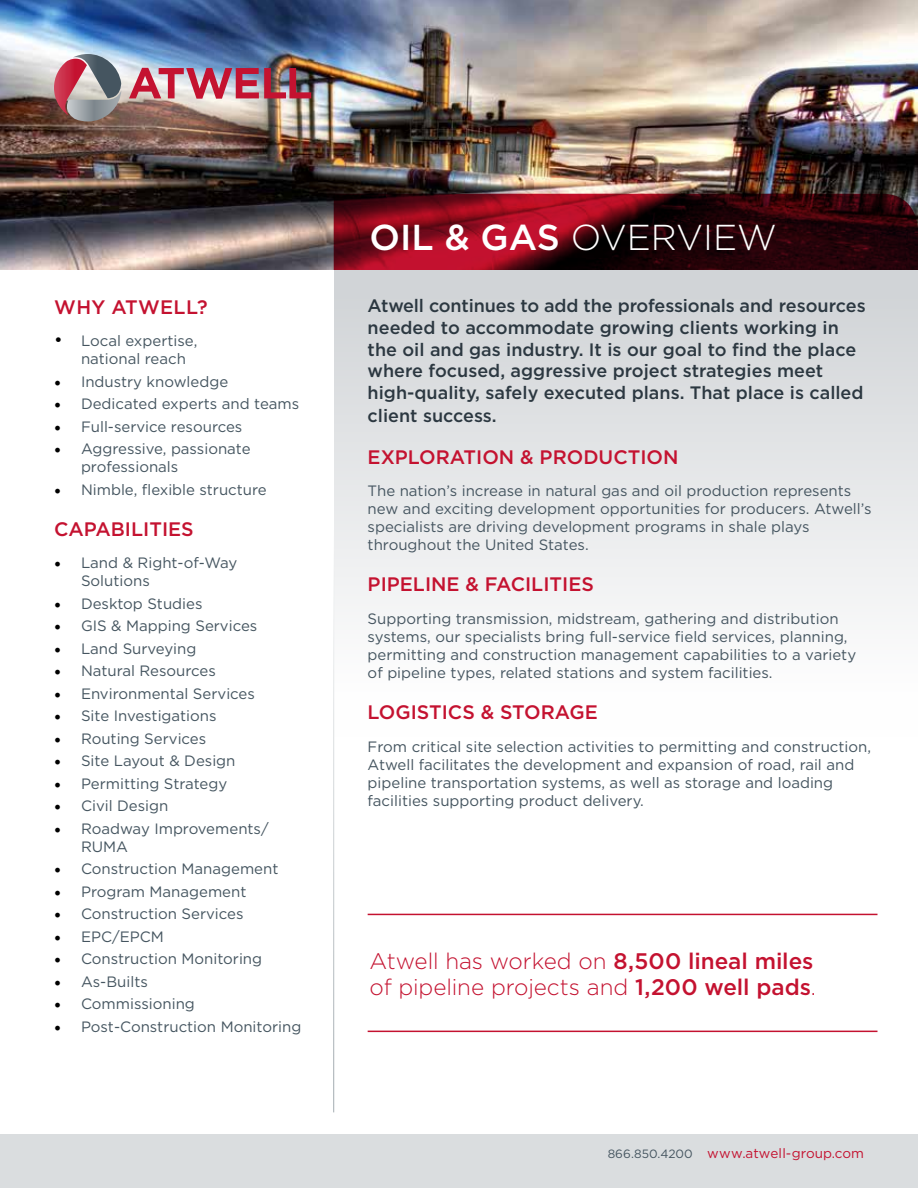
<style>
.page{position:relative;width:918px;height:1188px;background:#fff}
.page>*{position:absolute;margin:0;border:0;box-sizing:border-box;transform-origin:0 0}
.t1{font:300 36px "Gotham";color:#fff}
.t2{font:300 22.5px/25.5px "Gotham";letter-spacing:-.005em;color:#c41230}
.t3{font:500 19.5px "Gotham";color:#c41230}
.t4{font:500 19.5px "Gotham";letter-spacing:.02em;color:#c41230}
.t5{font:500 18px/21.6px "Gotham";color:#2c3841}
.t6{font:15px/18px "Gotham";color:#455560}
.t7{font:13.5px "Gotham";color:#c41230}
.s1{font-size:18px;color:#000}
.s2{font-family:"Minion Pro";font-size:18px;color:#000}
.s3{font-weight:500}
.s4{font-size:12px;color:#455560}
</style>
<div class="page">
<img style="left:0;top:0;width:918px;height:270px">
<div style="left:334px;top:270px;width:584px;height:467px;background:linear-gradient(to bottom,#cfd2d5,#fff)"></div>
<img style="left:23px;top:27px;width:293px;height:133px;border-radius:50%">
<img style="left:129px;top:68px;width:182px;height:31px">
<img style="left:54px;top:59px;width:12px;height:57px">
<svg style="left:66px;top:54px;width:56px;height:67px;background:#9d8a90"></svg>
<div style="left:0;top:1134px;width:918px;height:54px;background:#dadddf"></div>
<svg style="left:334px;top:194px;width:584px;height:76px;background:#530712"></svg>
<hr style="left:333px;top:270px;width:1px;height:842px;background:#455560">
<hr style="left:368px;top:914px;width:510px;height:1px;background:#c41230">
<hr style="left:368px;top:1031px;width:510px;height:1px;background:#c41230">
<h3 class="t4" style="left:54px;top:294px;width:155px">WHY ATWELL?</h3>
<p class="t6" style="left:81px;top:331px;width:118px;text-indent:-27px"><span class="s1">•</span> Local expertise, national reach</p>
<p class="t6" style="left:54px;top:372px;width:176px"><span class="s2">•</span> Industry knowledge</p>
<p class="t6" style="left:54px;top:394px;width:247px"><span class="s2">•</span> Dedicated experts and teams</p>
<p class="t6" style="left:54px;top:417px;width:190px"><span class="s2">•</span> Full-service resources</p>
<p class="t6" style="left:81px;top:439px;width:171px;text-indent:-27px"><span class="s2">•</span> Aggressive, passionate professionals</p>
<p class="t6" style="left:54px;top:480px;width:214px"><span class="s2">•</span> Nimble, flexible structure</p>
<h3 class="t3" style="left:54px;top:516px;width:141px">CAPABILITIES</h3>
<p class="t6" style="left:81px;top:554px;width:158px;text-indent:-27px"><span class="s2">•</span> Land &amp; Right-of-Way<br>Solutions</p>
<p class="t6" style="left:54px;top:594px;width:150px"><span class="s2">•</span> Desktop Studies</p>
<p class="t6" style="left:54px;top:617px;width:205px"><span class="s2">•</span> GIS &amp; Mapping Services</p>
<p class="t6" style="left:54px;top:639px;width:144px"><span class="s2">•</span> Land Surveying</p>
<p class="t6" style="left:54px;top:662px;width:163px"><span class="s2">•</span> Natural Resources</p>
<p class="t6" style="left:54px;top:684px;width:202px"><span class="s2">•</span> Environmental Services</p>
<p class="t6" style="left:54px;top:707px;width:164px"><span class="s2">•</span> Site Investigations</p>
<p class="t6" style="left:54px;top:729px;width:154px"><span class="s2">•</span> Routing Services</p>
<p class="t6" style="left:54px;top:752px;width:183px"><span class="s2">•</span> Site Layout &amp; Design</p>
<p class="t6" style="left:54px;top:774px;width:175px"><span class="s2">•</span> Permitting Strategy</p>
<p class="t6" style="left:54px;top:797px;width:116px"><span class="s2">•</span> Civil Design</p>
<p class="t6" style="left:81px;top:819px;width:189px;text-indent:-27px"><span class="s2">•</span> Roadway Improvements/<br>RUMA</p>
<p class="t6" style="left:54px;top:860px;width:226px"><span class="s2">•</span> Construction Management</p>
<p class="t6" style="left:54px;top:882px;width:194px"><span class="s2">•</span> Program Management</p>
<p class="t6" style="left:54px;top:905px;width:191px"><span class="s2">•</span> Construction Services</p>
<p class="t6" style="left:54px;top:927px;width:111px"><span class="s2">•</span> EPC/EPCM</p>
<p class="t6" style="left:54px;top:950px;width:210px"><span class="s2">•</span> Construction Monitoring</p>
<p class="t6" style="left:54px;top:972px;width:95px"><span class="s2">•</span> As-Builts</p>
<p class="t6" style="left:54px;top:995px;width:142px"><span class="s2">•</span> Commissioning</p>
<p class="t6" style="left:54px;top:1017px;width:249px"><span class="s2">•</span> Post-Construction Monitoring</p>
<h1 class="t1" style="left:370px;top:215px;width:409px"><span class="s3">OIL &amp; GAS</span> OVERVIEW</h1>
<p class="t5" style="left:368px;top:295px;width:500px">Atwell continues to add the professionals and resources needed to accommodate growing clients working in the oil and gas industry. It is our goal to find the place where focused, aggressive project strategies meet high-quality, safely executed plans. That place is called</p>
<p class="t5" style="left:368px;top:405px;width:131px">client success.</p>
<h3 class="t3" style="left:368px;top:444px;width:312px">EXPLORATION &amp; PRODUCTION</h3>
<p class="t6" style="left:368px;top:481px;width:505px">The nation’s increase in natural gas and oil production represents new and exciting development opportunities for producers. Atwell’s specialists are driving development programs in shale plays throughout the United States.</p>
<h3 class="t3" style="left:368px;top:572px;width:228px">PIPELINE &amp; FACILITIES</h3>
<p class="t6" style="left:368px;top:609px;width:490px">Supporting transmission, midstream, gathering and distribution systems, our specialists bring full-service field services, planning, permitting and construction management capabilities to a variety of pipeline types, related stations and system facilities.</p>
<h3 class="t3" style="left:368px;top:700px;width:232px">LOGISTICS &amp; STORAGE</h3>
<p class="t6" style="left:368px;top:737px;width:505px">From critical site selection activities to permitting and construction, Atwell facilitates the development and expansion of road, rail and pipeline transportation systems, as well as storage and loading facilities supporting product delivery.</p>
<h2 class="t2" style="left:370px;top:948px;width:448px">Atwell has worked on <span class="s3">8,500 lineal miles </span>of pipeline projects and <span class="s3">1,200 well pads</span>.</h2>
<p class="t7" style="left:608px;top:1145px;width:258px"><span class="s4">866.850.4200</span> www.atwell-group.com</p>
</div>
